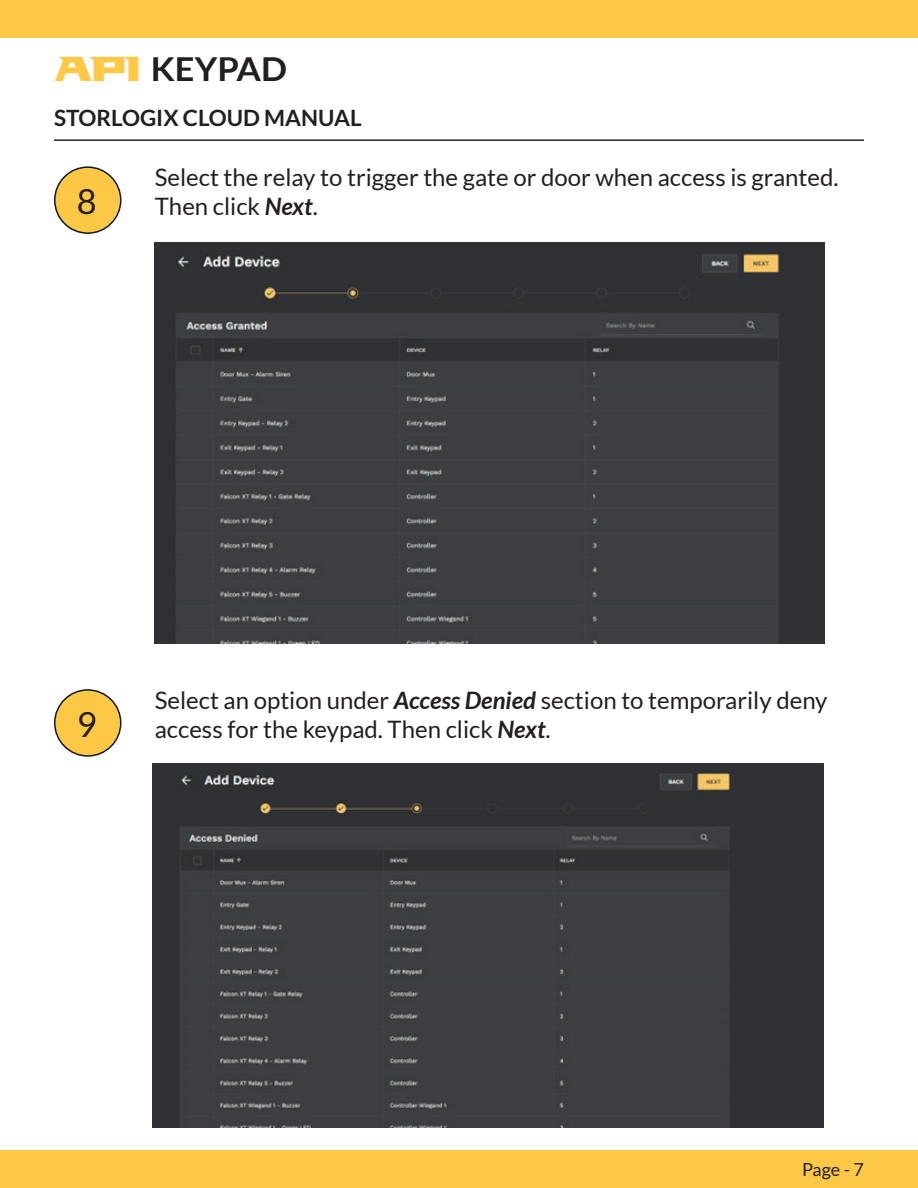
<style>
.page{position:relative;width:918px;height:1188px;background:#fff}
.page>*{position:absolute;margin:0;border:0;box-sizing:border-box;transform-origin:0 0}
.t1{font:34.5px "Lato";color:#231f20}
.t2{font:700 33px "Lato";color:#231f20;scale:1.05 1}
.t3{font:24px/28.8px "Lato";color:#231f20}
.t4{font:700 22.5px "Lato";color:#231f20}
.t5{font:18px "Lato";color:#231f20}
.s1{font-family:"Falcons Font";font-weight:400;font-size:36px;color:#fec847}
.s2{font-weight:700;font-style:italic}
</style>
<div class="page">
<div style="left:0;top:0;width:918px;height:38px;background:#fec847"></div>
<div style="left:0;top:1150px;width:918px;height:38px;background:#fec847"></div>
<hr style="left:54px;top:139px;width:810px;height:2px;background:#231f20">
<div style="left:55px;top:167px;width:66px;height:66px;background:#fec847;border-radius:50%"></div>
<div style="left:54px;top:166px;width:68px;height:68px;border:2px solid #0e1721;border-radius:50%"></div>
<div style="left:55px;top:690px;width:66px;height:66px;background:#fec847;border-radius:50%"></div>
<div style="left:54px;top:689px;width:68px;height:68px;border:2px solid #0e1721;border-radius:50%"></div>
<img style="left:154px;top:242px;width:671px;height:402px">
<img style="left:153px;top:764px;width:671px;height:363px">
<h2 class="t2" style="left:54px;top:50px;width:223px"><span class="s1">AP1</span> KEYPAD</h2>
<p class="t4" style="left:54px;top:105px;width:309px">STORLOGIX CLOUD MANUAL</p>
<h1 class="t1" style="left:77px;top:182px;width:22px">8</h1>
<p class="t3" style="left:155px;top:163px;width:685px">Select the relay to trigger the gate or door when access is granted.<br>Then click <span class="s2">Next</span>.</p>
<h1 class="t1" style="left:77px;top:705px;width:22px">9</h1>
<p class="t3" style="left:155px;top:686px;width:674px">Select an option under <span class="s2">Access Denied</span> section to temporarily deny access for the keypad. Then click <span class="s2">Next</span>.</p>
<p class="t5" style="left:802px;top:1159px;width:63px">Page - 7</p>
</div>
